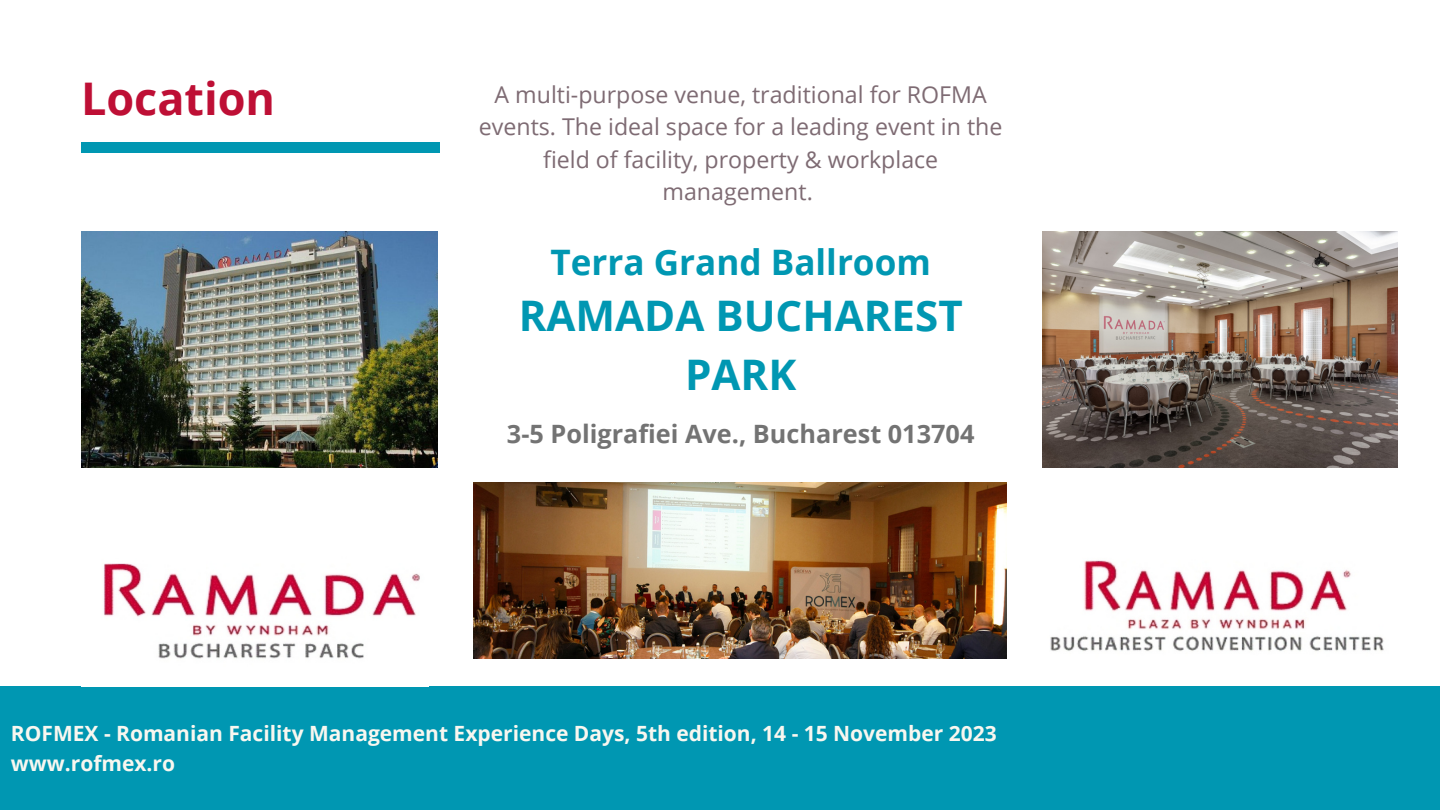
<style>
.page{position:relative;width:1440px;height:810px;background:#fff}
.page>*{position:absolute;margin:0;border:0;box-sizing:border-box;transform-origin:0 0}
.t1{font:700 45px "Open Sans";color:#be0f35}
.t2{font:700 42.1px/58.5px "Open Sans";color:#0097b2;text-align:center}
.t3{font:700 35.1px "Open Sans";color:#0097b2}
.t4{font:700 25.3px "Open Sans";color:#737373}
.t5{font:23.2px/32.2px "Open Sans";color:#7e6b73;text-align:center}
.t6{font:700 21px "Open Sans";color:#f8f7f0}
</style>
<div class="page">
<div style="left:0;top:686px;width:1440px;height:124px;background:#0097b2"></div>
<div style="left:81px;top:142px;width:359px;height:11px;background:#0097b2"></div>
<img style="left:103px;top:563px;width:317px;height:96px">
<img style="left:81px;top:231px;width:356px;height:236px">
<img style="left:1042px;top:231px;width:355px;height:236px">
<img style="left:473px;top:483px;width:533px;height:175px">
<img style="left:1050px;top:560px;width:334px;height:91px">
<p class="t1" style="left:81px;top:67px;width:196px">Location</p>
<p class="t5" style="left:479px;top:78px;width:525px">A multi-purpose venue, traditional for ROFMA events. The ideal space for a leading event in the field of facility, property &amp; workplace management.</p>
<p class="t3" style="left:551px;top:237px;width:382px">Terra Grand Ballroom</p>
<p class="t2" style="left:519px;top:285px;width:446px">RAMADA BUCHAREST<br>PARK</p>
<p class="t4" style="left:507px;top:416px;width:469px">3-5 Poligrafiei Ave., Bucharest 013704</p>
<p class="t6" style="left:11px;top:719px;width:987px">ROFMEX - Romanian Facility Management Experience Days, 5th edition, 14 - 15 November 2023</p>
<p class="t6" style="left:11px;top:748px;width:166px">www.rofmex.ro</p>
</div>
